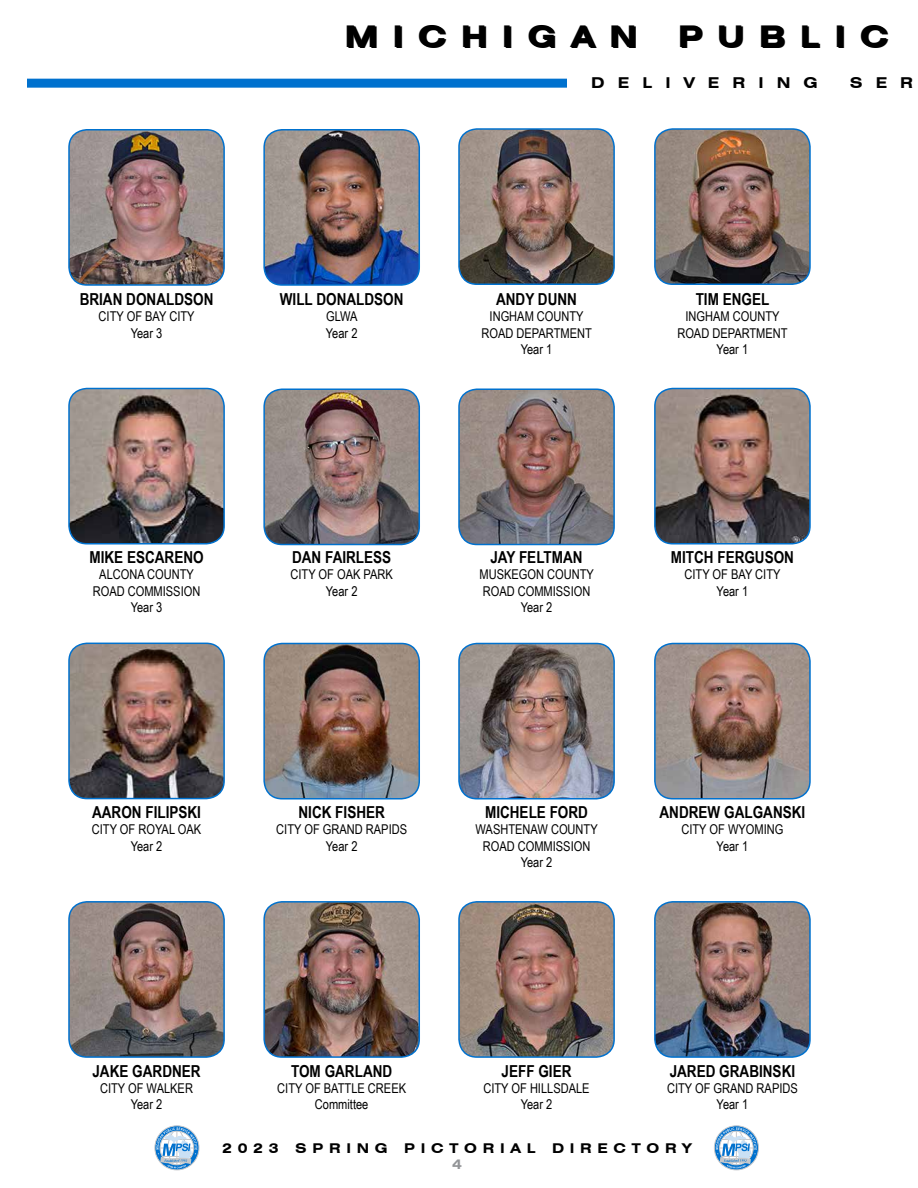
<style>
.page{position:relative;width:918px;height:1188px;background:#fff}
.page>*{position:absolute;margin:0;border:0;box-sizing:border-box;transform-origin:0 0}
.t1{font:700 expanded 30px "Swiss 721 BT";letter-spacing:.5em;color:#000}
.t2{font:700 16.5px "Arial Narrow";color:#000}
.t3{font:700 expanded 15px "Swiss 721 BT";letter-spacing:.875em;color:#000}
.t4{font:13.5px/16.2px "Arial Narrow";color:#000;text-align:center}
.t5{font:700 expanded 13.5px "Swiss 721 BT";letter-spacing:.425em;color:#000}
.t6{font:700 expanded 13.5px "Swiss 721 BT";color:#939598}
</style>
<div class="page">
<div style="left:155px;top:1126px;width:44px;height:44px;background:#c2c7cd;border-radius:50%"></div>
<div style="left:154px;top:1125px;width:45px;height:45px;border:1px solid #c7c8ca;border-radius:50%"></div>
<svg style="left:156px;top:1127px;width:41px;height:42px"></svg>
<div style="left:714px;top:1126px;width:44px;height:44px;background:#cdd3d8;border-radius:50%"></div>
<div style="left:714px;top:1125px;width:45px;height:45px;border:1px solid #c7c8ca;border-radius:50%"></div>
<svg style="left:716px;top:1127px;width:41px;height:42px"></svg>
<div style="left:27px;top:79px;width:540px;height:9px;background:#0071ce"></div>
<img style="left:69px;top:130px;width:155px;height:155px">
<div style="left:68px;top:129px;width:157px;height:157px;border:2px solid #0071ce;border-radius:18px"></div>
<img style="left:459px;top:129px;width:155px;height:155px">
<div style="left:458px;top:128px;width:157px;height:157px;border:2px solid #0071ce;border-radius:18px"></div>
<img style="left:655px;top:129px;width:155px;height:155px">
<div style="left:654px;top:128px;width:157px;height:157px;border:2px solid #0071ce;border-radius:18px"></div>
<img style="left:69px;top:388px;width:155px;height:156px">
<div style="left:68px;top:388px;width:157px;height:156px;border:2px solid #0071ce;border-radius:18px"></div>
<img style="left:459px;top:391px;width:155px;height:153px">
<div style="left:458px;top:388px;width:157px;height:157px;border:2px solid #0071ce;border-radius:18px"></div>
<img style="left:266px;top:390px;width:153px;height:154px">
<div style="left:263px;top:388px;width:157px;height:157px;border:2px solid #0071ce;border-radius:18px"></div>
<img style="left:264px;top:130px;width:155px;height:155px">
<div style="left:263px;top:129px;width:157px;height:157px;border:2px solid #0071ce;border-radius:18px"></div>
<img style="left:655px;top:388px;width:155px;height:156px">
<div style="left:654px;top:388px;width:157px;height:156px;border:2px solid #0071ce;border-radius:18px"></div>
<img style="left:69px;top:643px;width:155px;height:156px">
<div style="left:68px;top:643px;width:157px;height:156px;border:2px solid #0071ce;border-radius:18px"></div>
<img style="left:264px;top:644px;width:155px;height:153px">
<div style="left:263px;top:643px;width:157px;height:157px;border:2px solid #0071ce;border-radius:18px"></div>
<img style="left:459px;top:644px;width:155px;height:153px">
<div style="left:458px;top:643px;width:157px;height:157px;border:2px solid #0071ce;border-radius:18px"></div>
<img style="left:655px;top:644px;width:155px;height:153px">
<div style="left:654px;top:643px;width:157px;height:157px;border:2px solid #0071ce;border-radius:18px"></div>
<img style="left:264px;top:902px;width:155px;height:155px">
<div style="left:263px;top:901px;width:157px;height:157px;border:2px solid #0071ce;border-radius:18px"></div>
<img style="left:459px;top:902px;width:155px;height:155px">
<div style="left:458px;top:901px;width:157px;height:157px;border:2px solid #0071ce;border-radius:18px"></div>
<img style="left:69px;top:902px;width:155px;height:155px">
<div style="left:68px;top:901px;width:157px;height:157px;border:2px solid #0071ce;border-radius:18px"></div>
<img style="left:655px;top:902px;width:155px;height:155px">
<div style="left:654px;top:901px;width:157px;height:157px;border:2px solid #0071ce;border-radius:18px"></div>
<h1 class="t1" style="left:346px;top:19px;width:294px">MICHIGAN</h1>
<h1 class="t1" style="left:679px;top:19px;width:212px">PUBLIC</h1>
<p class="t3" style="left:591px;top:74px;width:228px">DELIVERING</p>
<p class="t3" style="left:850px;top:74px;width:65px">SER</p>
<p class="t2" style="left:80px;top:287px;width:135px">BRIAN DONALDSON</p>
<p class="t4" style="left:99px;top:308px;width:97px">CITY OF BAY CITY<br>YEAR 3</p>
<p class="t2" style="left:280px;top:287px;width:125px">WILL DONALDSON</p>
<p class="t4" style="left:326px;top:308px;width:33px;text-align:left">GLWA<br>YEAR 2</p>
<p class="t2" style="left:496px;top:287px;width:82px">ANDY DUNN</p>
<p class="t4" style="left:482px;top:308px;width:108px">INGHAM COUNTY<br>ROAD DEPARTMENT<br>YEAR 1</p>
<p class="t2" style="left:696px;top:287px;width:75px">TIM ENGEL</p>
<p class="t4" style="left:677px;top:308px;width:108px">INGHAM COUNTY<br>ROAD DEPARTMENT<br>YEAR 1</p>
<p class="t2" style="left:89px;top:545px;width:116px">MIKE ESCARENO</p>
<p class="t4" style="left:93px;top:566px;width:109px">ALCONA COUNTY<br>ROAD COMMISSION<br>YEAR 3</p>
<p class="t2" style="left:292px;top:545px;width:101px">DAN FAIRLESS</p>
<p class="t4" style="left:326px;top:566px;width:60px;text-align:left;text-indent:-35px">CITY OF OAK PARK<br>YEAR 2</p>
<p class="t2" style="left:490px;top:545px;width:94px">JAY FELTMAN</p>
<p class="t4" style="left:479px;top:566px;width:116px">MUSKEGON COUNTY<br>ROAD COMMISSION<br>YEAR 2</p>
<p class="t2" style="left:671px;top:545px;width:125px">MITCH FERGUSON</p>
<p class="t4" style="left:685px;top:566px;width:97px">CITY OF BAY CITY<br>YEAR 1</p>
<p class="t2" style="left:92px;top:800px;width:110px">AARON FILIPSKI</p>
<p class="t4" style="left:92px;top:821px;width:110px">CITY OF ROYAL OAK<br>YEAR 2</p>
<p class="t2" style="left:299px;top:800px;width:88px">NICK FISHER</p>
<p class="t4" style="left:326px;top:821px;width:74px;text-align:left;text-indent:-50px">CITY OF GRAND RAPIDS<br>YEAR 2</p>
<p class="t2" style="left:485px;top:800px;width:103px">MICHELE FORD</p>
<p class="t4" style="left:476px;top:821px;width:124px">WASHTENAW COUNTY<br>ROAD COMMISSION<br>YEAR 2</p>
<p class="t2" style="left:660px;top:800px;width:147px">ANDREW GALGANSKI</p>
<p class="t4" style="left:681px;top:821px;width:103px">CITY OF WYOMING<br>YEAR 1</p>
<p class="t2" style="left:92px;top:1058px;width:110px">JAKE GARDNER</p>
<p class="t4" style="left:100px;top:1079px;width:90px">CITY OF WALKER<br>YEAR 2</p>
<p class="t2" style="left:291px;top:1058px;width:101px">TOM GARLAND</p>
<p class="t4" style="left:277px;top:1079px;width:129px">CITY OF BATTLE CREEK<br>COMMITTEE</p>
<p class="t2" style="left:502px;top:1058px;width:71px">JEFF GIER</p>
<p class="t4" style="left:483px;top:1079px;width:108px">CITY OF HILLSDALE<br>YEAR 2</p>
<p class="t2" style="left:670px;top:1058px;width:127px">JARED GRABINSKI</p>
<p class="t4" style="left:717px;top:1079px;width:74px;text-align:left;text-indent:-50px">CITY OF GRAND RAPIDS<br>YEAR 1</p>
<p class="t5" style="left:222px;top:1140px;width:471px">2023 SPRING PICTORIAL DIRECTORY</p>
<p class="t6" style="left:452px;top:1156px;width:11px">4</p>
</div>
